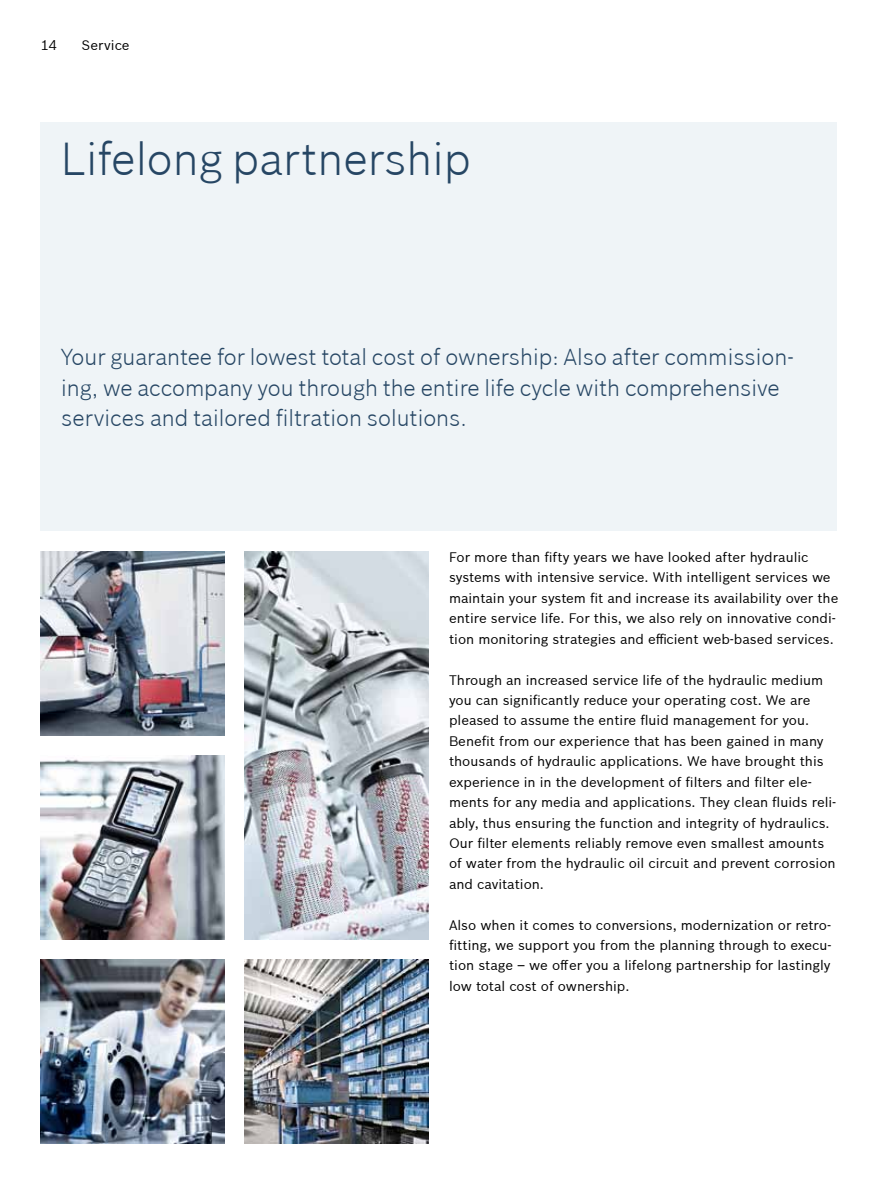
<style>
.page{position:relative;width:893px;height:1191px;background:#fff}
.page>*{position:absolute;margin:0;border:0;box-sizing:border-box;transform-origin:0 0}
.t1{font:300 45px "Bosch Sans";color:#264664}
.t2{font:300 22.5px/30.6px "Bosch Sans";color:#264664}
.t3{font:13.5px/20.4px "Bosch Sans";color:#000}
</style>
<div class="page">
<div style="left:41px;top:122px;width:796px;height:409px;background:#eff4f7"></div>
<img style="left:41px;top:551px;width:184px;height:184px">
<img style="left:245px;top:551px;width:184px;height:388px">
<img style="left:41px;top:755px;width:184px;height:184px">
<img style="left:41px;top:959px;width:184px;height:184px">
<img style="left:245px;top:959px;width:184px;height:184px">
<p class="t3" style="left:41px;top:34px;width:18px">14</p>
<p class="t3" style="left:82px;top:34px;width:50px">Service</p>
<h1 class="t1" style="left:61px;top:127px;width:411px">Lifelong partnership</h1>
<h2 class="t2" style="left:61px;top:340px;width:734px">Your guarantee for lowest total cost of ownership: Also after commission&shy;ing, we accompany you through the entire life cycle with comprehensive services and tailored filtration solutions.</h2>
<p class="t3" style="left:449px;top:546px;width:391px">For more than fifty years we have looked after hydraulic systems with intensive service. With intelligent services we maintain your system fit and increase its availability over the entire service life. For this, we also rely on innovative condi&shy;tion monitoring strategies and efficient web-based services.</p>
<p class="t3" style="left:449px;top:668px;width:389px">Through an increased service life of the hydraulic medium you can significantly reduce your operating cost. We are pleased to assume the entire fluid management for you.<br>Benefit from our experience that has been gained in many thousands of hydraulic applications. We have brought this experience in in the development of filters and filter ele&shy;ments for any media and applications. They clean fluids reli&shy;ably, thus ensuring the function and integrity of hydraulics.<br>Our filter elements reliably remove even smallest amounts of water from the hydraulic oil circuit and prevent corrosion and cavitation.</p>
<p class="t3" style="left:449px;top:913px;width:384px;text-align:justify">Also when it comes to conversions, modernization or retro&shy;fitting, we support you from the planning through to execu&shy;tion stage – we offer you a lifelong partnership for lastingly low total cost of ownership.</p>
</div>
